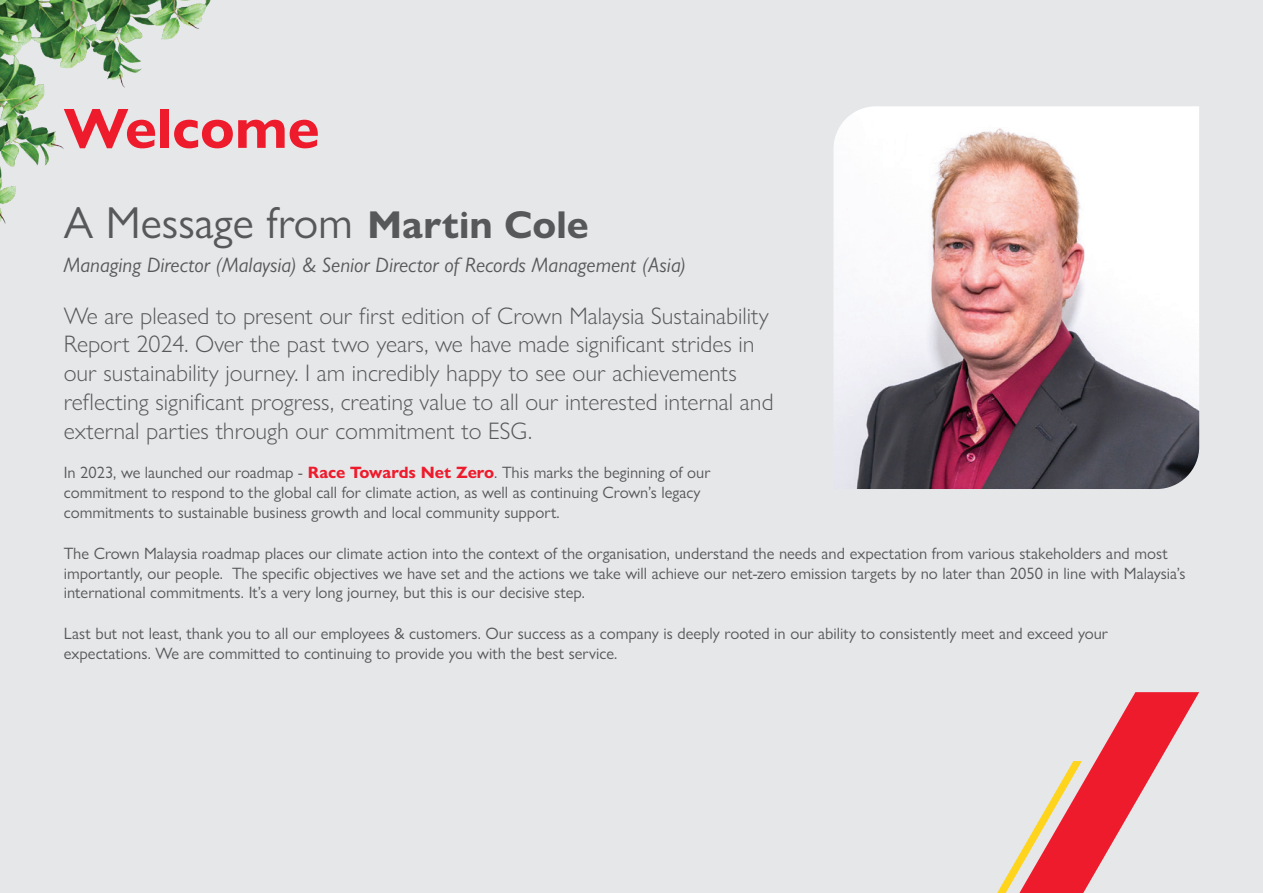
<style>
.page{position:relative;width:1263px;height:893px;background:#e6e7e9}
.page>*{position:absolute;margin:0;border:0;box-sizing:border-box;transform-origin:0 0}
.t1{font:700 57px "Gill Sans Nova";color:#ee1b2c}
.t2{font:45px "Gill Sans Nova";color:#57585a}
.t3{font:300 24px/28.8px "Gill Sans Nova";color:#57585a}
.t4{font:italic 21px "Gill Sans Nova";color:#57585a}
.t5{font:16.5px/19.8px "Gill Sans Nova";color:#57585a}
.s1{font-weight:700;font-size:39px}
.s2{font-weight:700;color:#ee1b2c}
</style>
<div class="page">
<img style="left:0;top:0;width:211px;height:224px">
<img style="left:834px;top:106px;width:365px;height:383px">
<svg style="left:997px;top:692px;width:202px;height:201px"></svg>
<h1 class="t1" style="left:64px;top:93px;width:257px">Welcome</h1>
<h2 class="t2" style="left:64px;top:195px;width:526px">A Message from <span class="s1">Martin Cole</span></h2>
<p class="t4" style="left:64px;top:252px;width:624px">Managing Director (Malaysia) &amp; Senior Director of Records Management (Asia)</p>
<p class="t3" style="left:64px;top:301px;width:711px">We are pleased to present our first edition of Crown Malaysia Sustainability Report 2024. Over the past two years, we have made significant strides in our sustainability journey. I am incredibly happy to see our achievements reflecting significant progress, creating value to all our interested internal and external parties through our commitment to ESG.</p>
<p class="t5" style="left:64px;top:462px;width:648px">In 2023, we launched our roadmap - <span class="s2">Race Towards Net Zero</span>. This marks the beginning of our commitment to respond to the global call for climate action, as well as continuing Crown’s legacy commitments to sustainable business growth and local community support.</p>
<p class="t5" style="left:64px;top:543px;width:1123px">The Crown Malaysia roadmap places our climate action into the context of the organisation, understand the needs and expectation from various stakeholders and most importantly, our people. The specific objectives we have set and the actions we take will achieve our net-zero emission targets by no later than 2050 in line with Malaysia’s international commitments. It’s a very long journey, but this is our decisive step.</p>
<p class="t5" style="left:64px;top:624px;width:1046px">Last but not least, thank you to all our employees &amp; customers. Our success as a company is deeply rooted in our ability to consistently meet and exceed your expectations. We are committed to continuing to provide you with the best service.</p>
</div>
